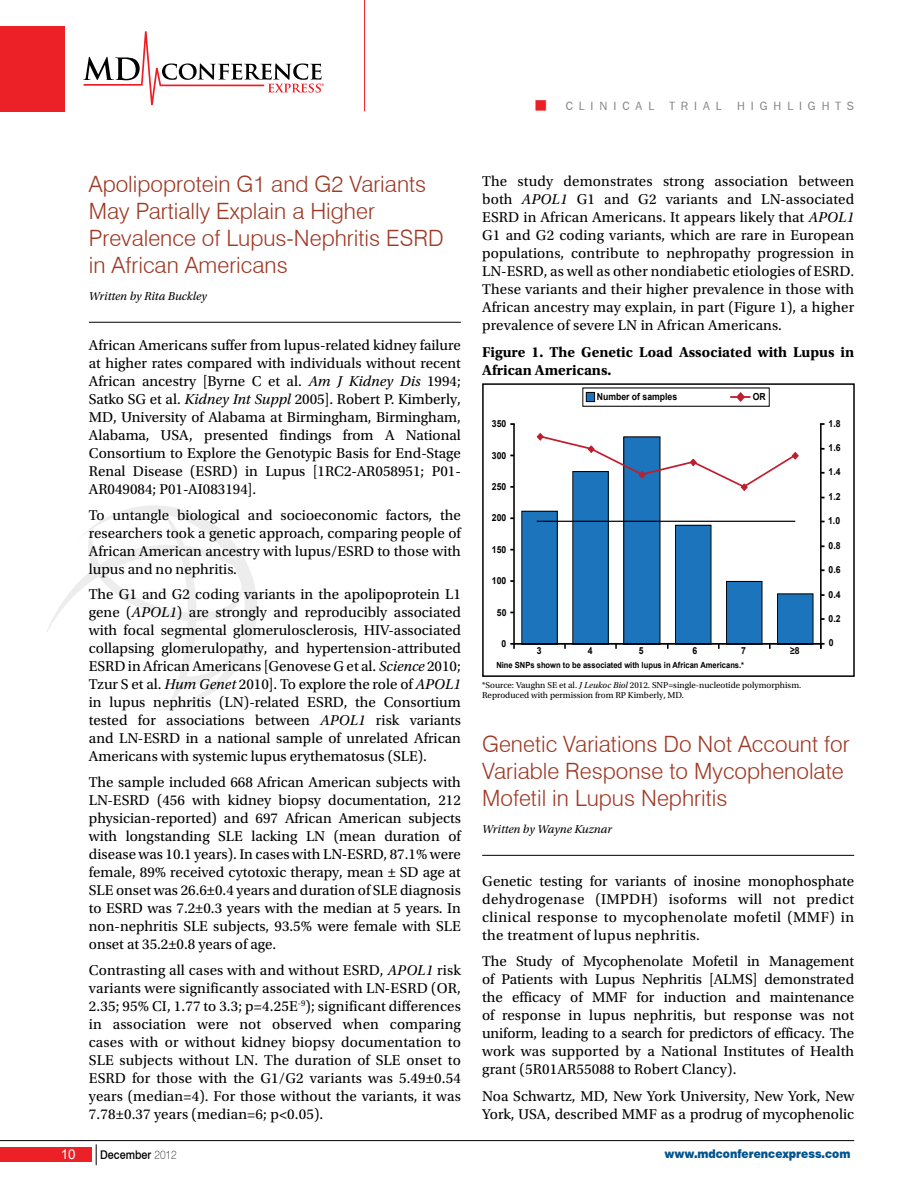
<style>
.page{position:relative;width:918px;height:1188px;background:#fff}
.page>*{position:absolute;margin:0;border:0;box-sizing:border-box;transform-origin:0 0}
.t1{font:300 22.5px/27px "Swiss 721 BT";color:#9f3925}
.t2{font:15px/18px "Utopia Std";color:#000;text-align:justify}
.t3{font:700 15px/18px "Utopia Std";color:#000}
.t4{font:13.5px "Arial";color:#fff}
.t5{font:italic 12px "Utopia Std";color:#000}
.t6{font:900 12px "Swiss 721 BT";color:#00548e;scale:.9 1}
.t7{font:12px "Franklin Gothic IT Cby BT";letter-spacing:.5em;color:#808285}
.t8{font:500 12px "Swiss 721 BT";color:#000;scale:.9 1}
.t9{font:700 9.75px "Arial";color:#010101;scale:.89 1}
.t10{font:700 9.75px "Arial";color:#000;scale:.89 1}
.t11{font:9px/10.6px "Utopia Std";color:#000}
.t12{font:700 8.4px "Arial";color:#000;scale:.89 1}
.s1{color:#ed1d24}
.s2{font-style:italic}
.s3{font-weight:100}
</style>
<div class="page">
<div style="left:0;top:26px;width:65px;height:85px;background:#ec2027"></div>
<hr style="left:364px;top:0;width:1px;height:111px;background:#ec2027">
<svg style="left:47px;top:505px;width:210px;height:206px"></svg>
<svg style="left:83px;top:31px;width:241px;height:74px"></svg>
<hr style="left:89px;top:322px;width:372px;height:1px;background:#000">
<hr style="left:482px;top:855px;width:372px;height:1px;background:#000">
<div style="left:522px;top:511px;width:35px;height:133px;background:#1c75bc"></div>
<div style="left:521px;top:511px;width:37px;height:134px;border:1px solid #010101"></div>
<div style="left:573px;top:472px;width:35px;height:172px;background:#1c75bc"></div>
<div style="left:572px;top:471px;width:37px;height:174px;border:1px solid #010101"></div>
<div style="left:624px;top:437px;width:36px;height:207px;background:#1c75bc"></div>
<div style="left:676px;top:525px;width:35px;height:119px;background:#1c75bc"></div>
<div style="left:675px;top:525px;width:36px;height:120px;border:1px solid #010101"></div>
<div style="left:727px;top:581px;width:35px;height:63px;background:#1c75bc"></div>
<div style="left:726px;top:581px;width:36px;height:64px;border:1px solid #010101"></div>
<div style="left:778px;top:594px;width:35px;height:50px;background:#1c75bc"></div>
<div style="left:777px;top:593px;width:36px;height:52px;border:1px solid #010101"></div>
<hr style="left:513px;top:424px;width:2px;height:220px;background:#010101">
<hr style="left:514px;top:643px;width:307px;height:2px;background:#010101">
<svg style="left:510px;top:643px;width:5px;height:6px"></svg>
<svg style="left:536px;top:433px;width:263px;height:59px"></svg>
<hr style="left:820px;top:424px;width:2px;height:220px;background:#010101">
<svg style="left:820px;top:643px;width:5px;height:6px"></svg>
<div style="left:586px;top:392px;width:9px;height:10px;background:#1c75bc"></div>
<div style="left:586px;top:392px;width:9px;height:10px;border:1px solid #010101"></div>
<svg style="left:737px;top:392px;width:7px;height:10px"></svg>
<hr style="left:730px;top:396px;width:20px;height:2px;background:#be1e2d">
<div style="left:583px;top:388px;width:187px;height:19px;border:1px solid #000"></div>
<hr style="left:537px;top:521px;width:258px;height:1px;background:#000">
<div style="left:482px;top:383px;width:373px;height:294px;border:2px solid #000"></div>
<hr style="left:0;top:1140px;width:854px;height:1px;background:#000">
<div style="left:0;top:1148px;width:91px;height:14px;background:#ec2027"></div>
<svg style="left:96px;top:1144px;width:1px;height:21px"></svg>
<p class="t7" style="left:534px;top:99px;width:121px"><span class="s1">■</span> CLINICAL</p>
<p class="t7" style="left:670px;top:99px;width:53px">TRIAL</p>
<p class="t7" style="left:737px;top:99px;width:119px">HIGHLIGHTS</p>
<h1 class="t1" style="left:89px;top:171px;width:356px">Apolipoprotein G1 and G2 Variants<br>May Partially Explain a Higher<br>Prevalence of Lupus-Nephritis ESRD in African Americans</h1>
<p class="t5" style="left:89px;top:290px;width:120px">Written by Rita Buckley</p>
<p class="t2" style="left:89px;top:336px;width:374px">African Americans suffer from lupus-related kidney failure at higher rates compared with individuals without recent African ancestry [Byrne C et al. <span class="s2">Am J Kidney Dis</span> 1994; Satko SG et al. <span class="s2">Kidney Int Suppl</span> 2005]. Robert P. Kimberly, MD, University of Alabama at Birmingham, Birmingham, Alabama, USA, presented findings from A National Consortium to Explore the Genotypic Basis for End-Stage Renal Disease (ESRD) in Lupus [1RC2-AR058951; P01- AR049084; P01-AI083194].</p>
<p class="t2" style="left:89px;top:506px;width:374px">To untangle biological and socioeconomic factors, the researchers took a genetic approach, comparing people of African American ancestry with lupus/ESRD to those with lupus and no nephritis.</p>
<p class="t2" style="left:89px;top:586px;width:374px">The G1 and G2 coding variants in the apolipoprotein L1 gene (<span class="s2">APOL1</span>) are strongly and reproducibly associated with focal segmental glomerulosclerosis, HIV-associated collapsing glomerulopathy, and hypertension-attributed ESRD in African Americans [Genovese G et al. <span class="s2">Science</span> 2010; Tzur S et al. <span class="s2">Hum Genet</span> 2010]. To explore the role of <span class="s2">APOL1 </span>in lupus nephritis (LN)-related ESRD, the Consortium tested for associations between <span class="s2">APOL1</span> risk variants and LN-ESRD in a national sample of unrelated African Americans with systemic lupus erythematosus (SLE).</p>
<p class="t2" style="left:89px;top:773px;width:374px">The sample included 668 African American subjects with LN-ESRD (456 with kidney biopsy documentation, 212 physician-reported) and 697 African American subjects with longstanding SLE lacking LN (mean duration of disease was 10.1 years). In cases with LN-ESRD, 87.1% were female, 89% received cytotoxic therapy, mean ± SD age at SLE onset was 26.6±0.4 years and duration of SLE diagnosis to ESRD was 7.2±0.3 years with the median at 5 years. In non-nephritis SLE subjects, 93.5% were female with SLE onset at 35.2±0.8 years of age.</p>
<p class="t2" style="left:89px;top:961px;width:374px">Contrasting all cases with and without ESRD, <span class="s2">APOL1</span> risk variants were significantly associated with LN-ESRD (OR, 2.35; 95% CI, 1.77 to 3.3; p=4.25E<sup>-9</sup>); significant differences in association were not observed when comparing cases with or without kidney biopsy documentation to SLE subjects without LN. The duration of SLE onset to ESRD for those with the G1/G2 variants was 5.49±0.54 years (median=4). For those without the variants, it was 7.78±0.37 years (median=6; p&lt;0.05).</p>
<p class="t2" style="left:482px;top:173px;width:374px">The study demonstrates strong association between both <span class="s2">APOL1</span> G1 and G2 variants and LN-associated ESRD in African Americans. It appears likely that <span class="s2">APOL1<br></span>G1 and G2 coding variants, which are rare in European populations, contribute to nephropathy progression in LN-ESRD, as well as other nondiabetic etiologies of ESRD.<br>These variants and their higher prevalence in those with African ancestry may explain, in part (Figure 1), a higher prevalence of severe LN in African Americans.</p>
<p class="t3" style="left:482px;top:343px;width:374px">Figure 1. The Genetic Load Associated with Lupus in<br>African Americans.</p>
<p class="t9" style="left:492px;top:417px;width:18px">350</p>
<p class="t9" style="left:492px;top:449px;width:18px">300</p>
<p class="t9" style="left:492px;top:480px;width:18px">250</p>
<p class="t9" style="left:492px;top:511px;width:18px">200</p>
<p class="t9" style="left:492px;top:543px;width:18px">150</p>
<p class="t9" style="left:492px;top:574px;width:18px">100</p>
<p class="t9" style="left:497px;top:606px;width:12px">50</p>
<p class="t9" style="left:501px;top:637px;width:7px">0</p>
<p class="t10" style="left:597px;top:390px;width:92px">Number of samples</p>
<p class="t10" style="left:753px;top:390px;width:16px">OR</p>
<p class="t10" style="left:537px;top:644px;width:7px">3</p>
<p class="t10" style="left:588px;top:644px;width:7px">4</p>
<p class="t10" style="left:639px;top:644px;width:7px">5</p>
<p class="t10" style="left:693px;top:644px;width:7px">6</p>
<p class="t10" style="left:741px;top:644px;width:7px">7</p>
<p class="t10" style="left:790px;top:644px;width:12px">≥8</p>
<p class="t9" style="left:829px;top:417px;width:15px">1.8</p>
<p class="t9" style="left:829px;top:441px;width:15px">1.6</p>
<p class="t9" style="left:829px;top:465px;width:15px">1.4</p>
<p class="t9" style="left:829px;top:490px;width:15px">1.2</p>
<p class="t9" style="left:828px;top:514px;width:15px">1.0</p>
<p class="t9" style="left:829px;top:539px;width:15px">0.8</p>
<p class="t9" style="left:829px;top:563px;width:15px">0.6</p>
<p class="t9" style="left:829px;top:588px;width:15px">0.4</p>
<p class="t9" style="left:829px;top:612px;width:15px">0.2</p>
<p class="t9" style="left:829px;top:636px;width:7px">0</p>
<p class="t12" style="left:496px;top:660px;width:280px">Nine SNPs shown to be associated with lupus in African Americans.*</p>
<p class="t11" style="left:482px;top:679px;width:321px">*Source: Vaughn SE et al. <span class="s2">J Leukoc Biol</span> 2012. SNP=single-nucleotide polymorphism.<br>Reproduced with permission from RP Kimberly, MD.</p>
<h1 class="t1" style="left:482px;top:731px;width:369px">Genetic Variations Do Not Account for<br>Variable Response to Mycophenolate<br>Mofetil in Lupus Nephritis</h1>
<p class="t5" style="left:482px;top:823px;width:131px">Written by Wayne Kuznar</p>
<p class="t2" style="left:482px;top:873px;width:374px">Genetic testing for variants of inosine monophosphate dehydrogenase (IMPDH) isoforms will not predict clinical response to mycophenolate mofetil (MMF) in the treatment of lupus nephritis.</p>
<p class="t2" style="left:482px;top:952px;width:374px">The Study of Mycophenolate Mofetil in Management of Patients with Lupus Nephritis [ALMS] demonstrated the efficacy of MMF for induction and maintenance of response in lupus nephritis, but response was not uniform, leading to a search for predictors of efficacy. The work was supported by a National Institutes of Health grant (5R01AR55088 to Robert Clancy).</p>
<p class="t2" style="left:482px;top:1087px;width:374px">Noa Schwartz, MD, New York University, New York, New<br>York, USA, described MMF as a prodrug of mycophenolic</p>
<p class="t4" style="left:61px;top:1146px;width:17px">10</p>
<p class="t8" style="left:100px;top:1147px;width:87px">December <span class="s3">2012</span></p>
<p class="t6" style="left:664px;top:1147px;width:208px">www.mdconferencexpress.com</p>
</div>
